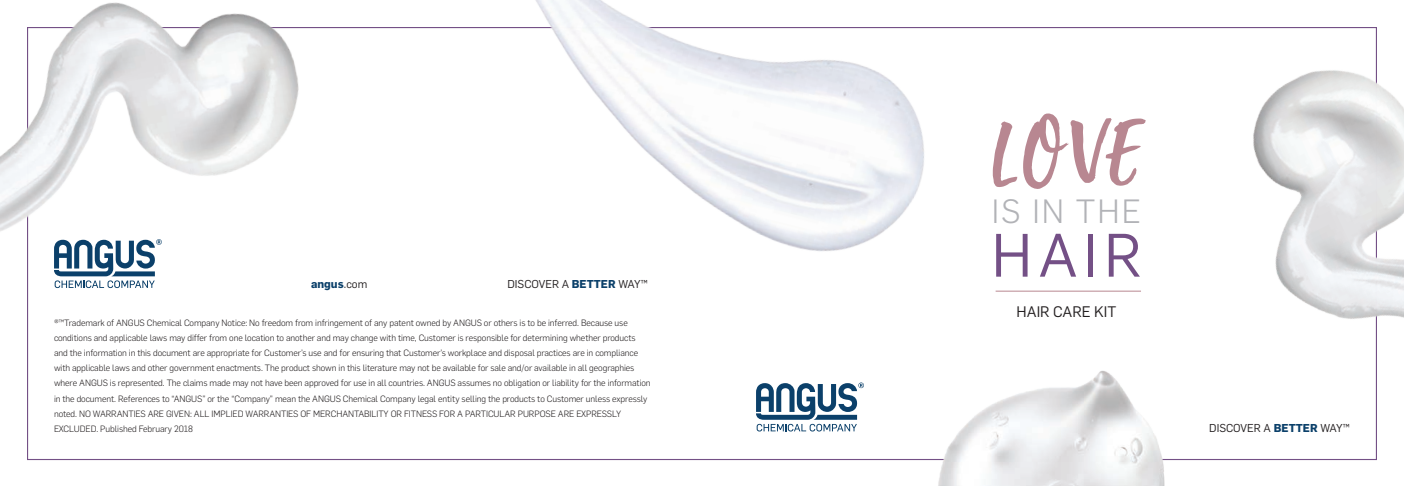
<style>
.page{position:relative;width:1404px;height:486px;background:#fff}
.page>*{position:absolute;margin:0;border:0;box-sizing:border-box;transform-origin:0 0}
.t1{font:82.5px "Good Vibes";color:#b88791}
.t2{font:60px "Flama";color:#745086}
.t3{font:300 33px "Flama";letter-spacing:.06em;color:#b2b3b7}
.t4{font:15px "Flama";color:#231f20}
.t5{font:11.25px "Flama";color:#231f20}
.t6{font:700 11.25px "Flama";color:#0b406a}
.t7{font:300 9px/15.1px "Flama";letter-spacing:-.01em;color:#231f20}
.s1{font-weight:400;color:#231f20}
.s2{font-weight:700;color:#0b406a}
</style>
<div class="page">
<img style="left:1187px;top:27px;width:217px;height:392px">
<img style="left:924px;top:325px;width:275px;height:161px">
<img style="left:442px;top:0;width:544px;height:251px">
<hr style="left:996px;top:291px;width:145px;height:1px;background:#b88791">
<svg style="left:756px;top:383px;width:108px;height:49px"></svg>
<svg style="left:54px;top:273px;width:101px;height:15px"></svg>
<img style="left:0;top:2px;width:340px;height:271px">
<p class="t6" style="left:311px;top:276px;width:58px">angus<span class="s1">.com</span></p>
<p class="t5" style="left:508px;top:276px;width:142px">DISCOVER A <span class="s2">BETTER</span> WAY™</p>
<p class="t7" style="left:54px;top:314px;width:598px">®™Trademark of ANGUS Chemical Company Notice: No freedom from infringement of any patent owned by ANGUS or others is to be inferred. Because use conditions and applicable laws may differ from one location to another and may change with time, Customer is responsible for determining whether products and the information in this document are appropriate for Customer’s use and for ensuring that Customer’s workplace and disposal practices are in compliance with applicable laws and other government enactments. The product shown in this literature may not be available for sale and/or available in all geographies where ANGUS is represented. The claims made may not have been approved for use in all countries. ANGUS assumes no obligation or liability for the information in the document. References to “ANGUS” or the “Company” mean the ANGUS Chemical Company legal entity selling the products to Customer unless expressly noted. NO WARRANTIES ARE GIVEN: ALL IMPLIED WARRANTIES OF MERCHANTABILITY OR FITNESS FOR A PARTICULAR PURPOSE ARE EXPRESSLY EXCLUDED. Published February 2018</p>
<h1 class="t1" style="left:994px;top:94px;width:147px">LOVE</h1>
<h3 class="t3" style="left:992px;top:189px;width:151px">IS IN THE</h3>
<h2 class="t2" style="left:991px;top:214px;width:152px">HAIR</h2>
<h3 class="t4" style="left:1017px;top:301px;width:101px">HAIR CARE KIT</h3>
<p class="t5" style="left:1209px;top:420px;width:142px">DISCOVER A <span class="s2">BETTER</span> WAY™</p>
</div>
